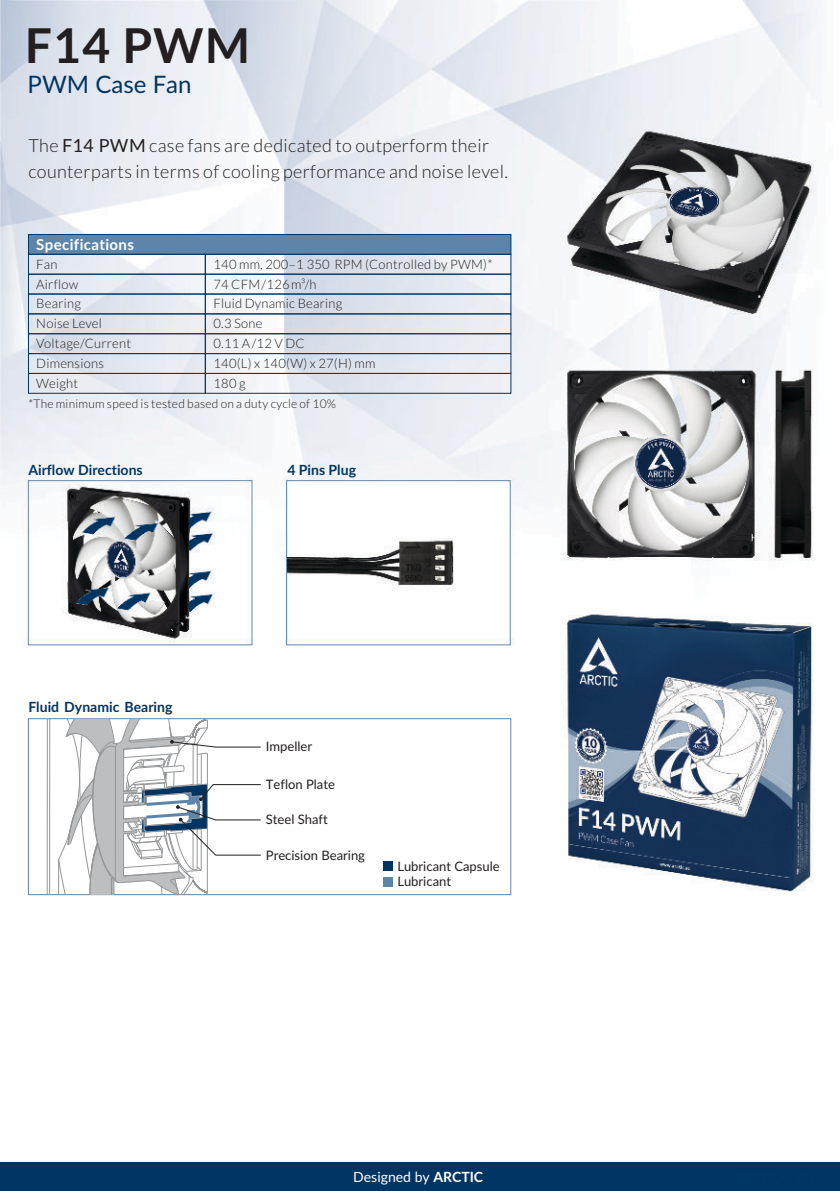
<style>
.page{position:relative;width:840px;height:1191px;background:#fff}
.page>*{position:absolute;margin:0;border:0;box-sizing:border-box;transform-origin:0 0}
.t1{font:700 48px "Lato";letter-spacing:.025em;color:#231f20}
.t2{font:24px "Lato";color:#003563}
.t3{font:300 18px/26px "Lato";letter-spacing:.02em;color:#231f20}
.t4{font:700 15px "Lato";letter-spacing:.025em;color:#fff}
.t5{font:700 14px "Lato";color:#003563}
.t6{font:14px "Lato";color:#fff}
.t7{font:300 13px/19.8px "Lato";letter-spacing:.02em;color:#231f20}
.t8{font:13px/15.6px "Lato";color:#231f20}
.t9{font:300 12px "Lato";letter-spacing:.02em;color:#231f20}
.s1{font-weight:400}
.s2{font-weight:700}
</style>
<div class="page">
<img style="left:0;top:0;width:818px;height:896px">
<div style="left:0;top:1162px;width:839px;height:29px;background:#003563"></div>
<svg style="left:27px;top:717px;width:484px;height:178px"></svg>
<svg style="left:27px;top:233px;width:484px;height:22px;background:#5e85a9"></svg>
<div style="left:205px;top:254px;width:306px;height:21px;border:1px solid #003563"></div>
<div style="left:205px;top:274px;width:306px;height:20px;border:1px solid #003563"></div>
<div style="left:28px;top:254px;width:178px;height:21px;border:1px solid #003563"></div>
<div style="left:28px;top:274px;width:178px;height:20px;border:1px solid #003563"></div>
<div style="left:205px;top:293px;width:306px;height:21px;border:1px solid #003563"></div>
<div style="left:28px;top:293px;width:178px;height:21px;border:1px solid #003563"></div>
<div style="left:205px;top:333px;width:306px;height:21px;border:1px solid #003563"></div>
<div style="left:28px;top:333px;width:178px;height:21px;border:1px solid #003563"></div>
<div style="left:205px;top:373px;width:306px;height:21px;border:1px solid #003563"></div>
<div style="left:28px;top:373px;width:178px;height:21px;border:1px solid #003563"></div>
<hr style="left:47px;top:719px;width:1px;height:176px;background:#949698">
<hr style="left:49px;top:719px;width:1px;height:176px;background:#949698">
<div style="left:383px;top:861px;width:9px;height:9px;background:#003563"></div>
<div style="left:383px;top:877px;width:9px;height:9px;background:#5d85aa"></div>
<svg style="left:57px;top:717px;width:204px;height:179px"></svg>
<h1 class="t1" style="left:25px;top:24px;width:227px">F14 PWM</h1>
<h2 class="t2" style="left:28px;top:74px;width:165px">PWM Case Fan</h2>
<h3 class="t3" style="left:28px;top:133px;width:481px">The <span class="s1">F14 PWM</span> case fans are dedicated to outperform their counterparts in terms of cooling performance and noise level.</h3>
<p class="t4" style="left:36px;top:238px;width:99px">Specifications</p>
<p class="t7" style="left:36px;top:255px;width:23px">Fan</p>
<p class="t7" style="left:36px;top:275px;width:44px">Airflow</p>
<p class="t7" style="left:213px;top:255px;width:280px">140 mm, 200–1 350 RPM (Controlled by PWM)*</p>
<p class="t7" style="left:213px;top:275px;width:105px">74 CFM/126 m³/h</p>
<p class="t7" style="left:36px;top:294px;width:46px">Bearing</p>
<p class="t7" style="left:213px;top:294px;width:130px">Fluid Dynamic Bearing</p>
<p class="t7" style="left:36px;top:314px;width:67px">Noise Level</p>
<p class="t7" style="left:36px;top:334px;width:96px">Voltage/Current<br>Dimensions</p>
<p class="t7" style="left:213px;top:314px;width:50px">0.3 Sone</p>
<p class="t7" style="left:213px;top:334px;width:164px">0.11 A/12 V DC<br>140(L) x 140(W) x 27(H) mm</p>
<p class="t7" style="left:36px;top:374px;width:43px">Weight</p>
<p class="t7" style="left:213px;top:374px;width:34px">180 g</p>
<p class="t9" style="left:28px;top:399px;width:309px">*The minimum speed is tested based on a duty cycle of 10%</p>
<p class="t5" style="left:28px;top:464px;width:116px">Airflow Directions</p>
<p class="t5" style="left:287px;top:464px;width:70px">4 Pins Plug</p>
<p class="t5" style="left:28px;top:701px;width:145px">Fluid Dynamic Bearing</p>
<p class="t8" style="left:266px;top:739px;width:48px">Impeller</p>
<p class="t8" style="left:266px;top:777px;width:71px">Teflon Plate</p>
<p class="t8" style="left:266px;top:812px;width:63px">Steel Shaft</p>
<p class="t8" style="left:266px;top:848px;width:101px">Precision Bearing</p>
<p class="t8" style="left:397px;top:859px;width:104px">Lubricant Capsule<br>Lubricant</p>
<p class="t6" style="left:353px;top:1170px;width:131px">Designed by <span class="s2">ARCTIC</span></p>
</div>
